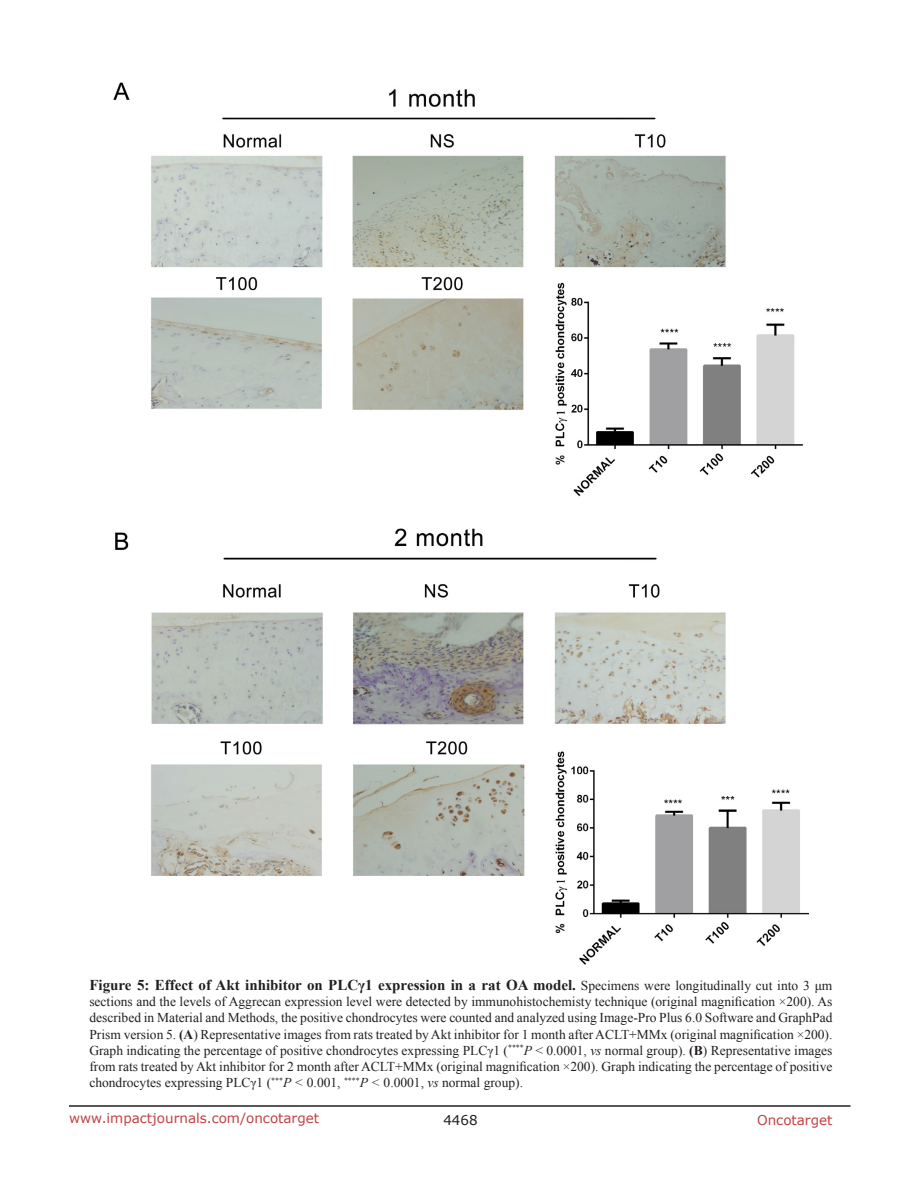
<style>
.page{position:relative;width:918px;height:1188px;background:#fff}
.page>*{position:absolute;margin:0;border:0;box-sizing:border-box;transform-origin:0 0}
.Figuretrx{font:700 15px "Times New Roman";color:#231f20}
.Figuretrx-2{font:13.5px/16.2px "Times New Roman";color:#231f20;text-align:justify}
.t1{font:13.5px "Verdana";color:#c24141}
.t2{font:13.5px "Verdana";color:#231f20}
.s1{font-weight:400;font-size:13.5px}
.s2{font-weight:700}
.s3{font-style:italic}
</style>
<div class="page">
<hr style="left:69px;top:1105px;width:781px;height:2px;background:#231f20">
<img style="left:113px;top:82px;width:696px;height:882px">
<p class="Figuretrx" style="left:89px;top:975px;width:745px">Figure 5: Effect of Akt inhibitor on PLCγ1 expression in a rat OA model. <span class="s1">Specimens were longitudinally cut into 3 μm</span></p>
<p class="Figuretrx-2" style="left:89px;top:993px;width:745px">sections and the levels of Aggrecan expression level were detected by immunohistochemisty technique (original magnification ×200). As described in Material and Methods, the positive chondrocytes were counted and analyzed using Image-Pro Plus 6.0 Software and GraphPad Prism version 5. <span class="s2">(A</span>) Representative images from rats treated by Akt inhibitor for 1 month after ACLT+MMx (original magnification ×200).<br>Graph indicating the percentage of positive chondrocytes expressing PLCγ1 (<sup>****</sup><span class="s3">P</span> &lt; 0.0001, <span class="s3">vs</span> normal group). <span class="s2">(B</span>) Representative images from rats treated by Akt inhibitor for 2 month after ACLT+MMx (original magnification ×200). Graph indicating the percentage of positive chondrocytes expressing PLCγ1 (<sup>***</sup><span class="s3">P &lt;</span> 0.001, <sup>****</sup><span class="s3">P &lt;</span> 0.0001, <span class="s3">vs</span> normal group).</p>
<p class="t1" style="left:69px;top:1109px;width:252px">www.impactjournals.com/oncotarget</p>
<p class="t2" style="left:443px;top:1111px;width:36px">4468</p>
<p class="t1" style="left:757px;top:1111px;width:77px">Oncotarget</p>
</div>
